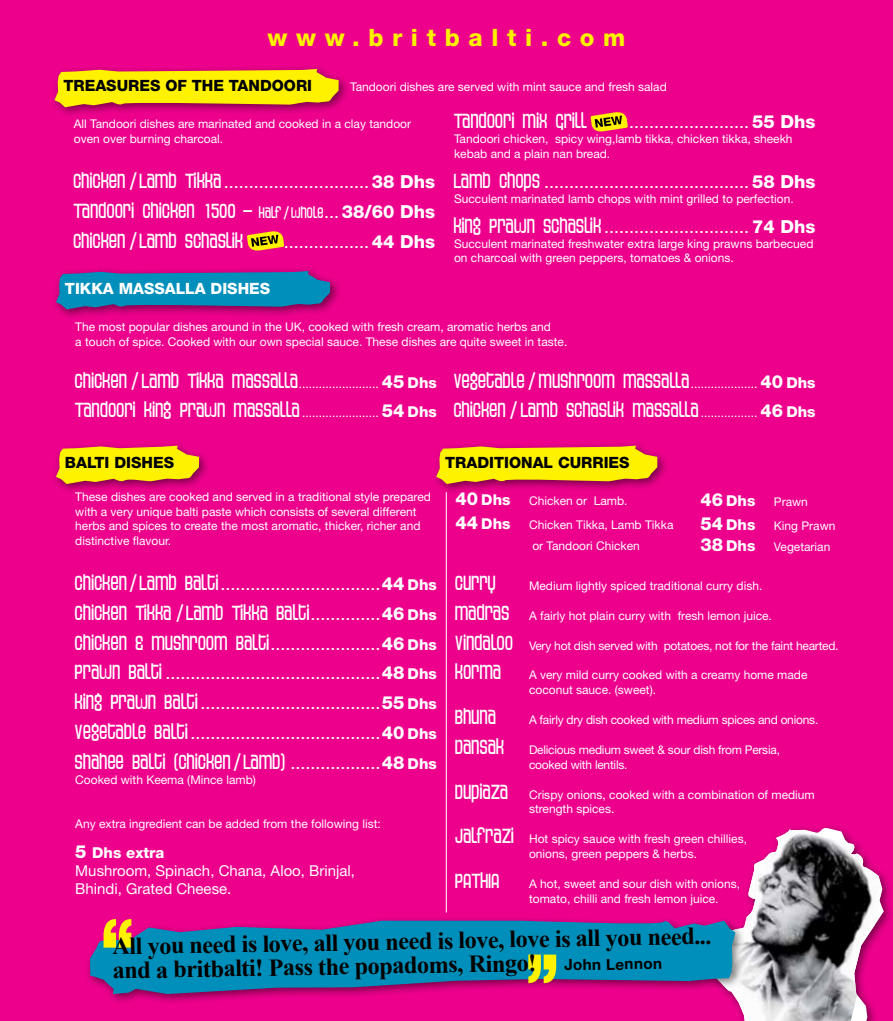
<style>
.page{position:relative;width:893px;height:1021px;background:#fff}
.page>*{position:absolute;margin:0;border:0;box-sizing:border-box;transform-origin:0 0}
.t1{font:700 24.3px/23.9px "Times New Roman";color:#000}
.t2{font:24px/29.7px "Thin";color:#fff}
.t3{font:800 24px "Helvetica Neue";letter-spacing:.36em;color:#fff200}
.t4{font:18px/29.7px "Helvetica Neue";color:#fff;text-align:justify}
.t5{font:800 15.6px "Helvetica Neue";color:#000}
.t6{font:800 15.6px "Helvetica Neue";color:#fff}
.t7{font:15px/17.9px "Helvetica Neue";color:#fff}
.t8{font:12px/14.9px "Helvetica Neue";color:#fff}
.t9{font:12px/14.9px "Helvetica Neue";letter-spacing:-.02em;color:#fff}
.s1{font-family:"Thin";font-size:24px}
.s2{font-weight:800}
.s3{font-size:18px}
.s4{font-family:"Helvetica Neue";font-size:18px}
.s5{font-family:"Helvetica Neue";font-weight:800;font-size:18px}
.s6{font-family:"Helvetica Neue";font-size:12px}
.s7{font-family:"Helvetica Neue";font-weight:800;font-size:15px}
.s8{font-weight:800;font-size:15px}
.s9{font-weight:800;font-size:18px}
.s10{font-family:"Helvetica Neue";font-size:15.3px}
</style>
<div class="page">
<div style="left:0;top:0;width:893px;height:1020px;background:#ec008c"></div>
<svg style="left:247px;top:231px;width:37px;height:20px"></svg>
<svg style="left:590px;top:112px;width:38px;height:20px"></svg>
<div style="left:50px;top:64px;width:300px;height:54px;background:#000;opacity:.5"></div>
<svg style="left:54px;top:69px;width:285px;height:38px;background:#f3c912"></svg>
<div style="left:52px;top:441px;width:158px;height:53px;background:#000;opacity:.5"></div>
<svg style="left:56px;top:445px;width:143px;height:39px;background:#f2bf18"></svg>
<div style="left:432px;top:441px;width:237px;height:53px;background:#000;opacity:.5"></div>
<svg style="left:436px;top:445px;width:221px;height:39px;background:#f2c315"></svg>
<hr style="left:446px;top:492px;width:1px;height:420px;background:#fff">
<div style="left:52px;top:266px;width:289px;height:54px;background:#000;opacity:.5"></div>
<svg style="left:56px;top:271px;width:274px;height:38px;background:#1e77ad"></svg>
<div style="left:705px;top:823px;width:188px;height:197px;background:#000;opacity:.5"></div>
<svg style="left:709px;top:826px;width:175px;height:194px"></svg>
<img style="left:709px;top:828px;width:173px;height:192px">
<div style="left:85px;top:915px;width:661px;height:89px;background:#000;opacity:.5"></div>
<svg style="left:90px;top:918px;width:645px;height:76px;background:#306fac"></svg>
<svg style="left:528px;top:954px;width:28px;height:29px"></svg>
<svg style="left:104px;top:919px;width:27px;height:28px"></svg>
<h2 class="t3" style="left:268px;top:23px;width:359px">www.britbalti.com</h2>
<h3 class="t5" style="left:63px;top:77px;width:210px">Treasures of th e Tandoo</h3>
<h3 class="t5" style="left:296px;top:77px;width:18px">ri</h3>
<p class="t8" style="left:350px;top:79px;width:318px">Tandoori dishes are served with mint sauce and fresh salad</p>
<p class="t8" style="left:74px;top:117px;width:339px">All Tandoori dishes are marinated and cooked in a clay tandoor oven over burning charcoal.</p>
<h3 class="t4" style="left:74px;top:166px;width:363px"><span class="s1">CHICKEN / LAMB TIKKA</span>............................. <span class="s2">38 Dhs</span></h3>
<h2 class="t2" style="left:74px;top:195px;width:363px">TANDOORI CHICKEN 1500 - <span class="s3">HALF / WHOLE</span><span class="s4">...</span> <span class="s5">38/60 Dhs<br></span>CHICKEN / LAMB SCHASLIK</h2>
<h3 class="t4" style="left:284px;top:226px;width:153px">................. <span class="s2">44 Dhs</span></h3>
<h2 class="t2" style="left:454px;top:106px;width:135px">TANDOORI MIX GRILL</h2>
<h3 class="t4" style="left:629px;top:107px;width:188px">........................ <span class="s2">55 Dhs</span></h3>
<p class="t8" style="left:454px;top:131px;width:340px">Tandoori chicken, spicy wing,lamb tikka, chicken tikka, sheekh kebab and a plain nan bread.</p>
<h3 class="t4" style="left:454px;top:166px;width:363px"><span class="s1">LAMB CHOPS</span> ......................................... <span class="s2">58 Dhs</span></h3>
<p class="t8" style="left:454px;top:191px;width:341px">Succulent marinated lamb chops with mint grilled to perfection.</p>
<h3 class="t4" style="left:454px;top:211px;width:363px"><span class="s1">KING PRAWN SCHASLIK</span>............................. <span class="s2">74 Dhs</span></h3>
<p class="t8" style="left:454px;top:236px;width:361px">Succulent marinated freshwater extra large king prawns barbecued on charcoal with green peppers, tomatoes &amp; onions.</p>
<h3 class="t6" style="left:65px;top:279px;width:196px">Tikka MASSALLA DISHES</h3>
<p class="t8" style="left:75px;top:319px;width:494px">The most popular dishes around in the UK, cooked with fresh cream, aromatic herbs and<br>a touch of spice. Cooked with our own special sauce. These dishes are quite sweet in taste.</p>
<h2 class="t2" style="left:75px;top:365px;width:363px">CHICKEN / LAMB TIKKA MASSALLA<span class="s6">........................</span> <span class="s5">45</span> <span class="s7">Dhs<br></span>TANDOORI KING PRAWN MASSALLA<span class="s6">.......................</span> <span class="s5">54</span> <span class="s7">Dhs</span></h2>
<h2 class="t2" style="left:454px;top:365px;width:363px">VEGETABLE / MUSHROOM MASSALLA<span class="s6">....................</span> <span class="s5">40</span> <span class="s7">Dhs<br></span>CHICKEN / LAMB SCHASLIK MASSALLA<span class="s6">.................</span> <span class="s5">46</span> <span class="s7">Dhs</span></h2>
<h3 class="t5" style="left:65px;top:453px;width:99px">Balti DISHES</h3>
<h3 class="t5" style="left:445px;top:453px;width:136px">TRADITIONAL CURRIES</h3>
<p class="t8" style="left:75px;top:489px;width:357px">These dishes are cooked and served in a traditional style prepared with a very unique balti paste which consists of several different herbs and spices to create the most aromatic, thicker, richer and distinctive flavour.</p>
<h3 class="t4" style="left:75px;top:568px;width:363px"><span class="s1">CHICKEN / LAMB BALTI</span>................................<span class="s2">44</span> <span class="s8">Dhs</span></h3>
<h2 class="t2" style="left:75px;top:597px;width:363px">CHICKEN TIKKA / LAMB TIKKA BALTI<span class="s4">..............</span><span class="s5">46</span> <span class="s7">Dhs</span></h2>
<p class="t4" style="left:75px;top:628px;width:363px"><span class="s1">CHICKEN &amp; MUSHROOM BALTI</span>......................<span class="s2">46</span> <span class="s8">Dhs </span><span class="s1">PRAWN BALTI</span> ...........................................<span class="s2">48</span> <span class="s8">Dhs </span><span class="s1">KING PRAWN BALTI</span>....................................<span class="s2">55</span> <span class="s8">Dhs </span><span class="s1">VEGETABLE BALTI</span>......................................<span class="s2">40</span> <span class="s8">Dhs</span></p>
<h2 class="t2" style="left:75px;top:746px;width:363px">SHAHEE BALTI (CHICKEN / LAMB) <span class="s4">..................</span><span class="s5">48</span> <span class="s7">Dhs</span></h2>
<p class="t8" style="left:75px;top:771px;width:182px">Cooked with Keema (Mince lamb)</p>
<p class="t8" style="left:75px;top:816px;width:307px">Any extra ingredient can be added from the following list:</p>
<p class="t7" style="left:75px;top:843px;width:281px"><span class="s9">5</span> <span class="s2">Dhs extra<br></span>Mushroom, Spinach, Chana, Aloo, Brinjal,<br>Bhindi, Grated Cheese.</p>
<p class="t8" style="left:455px;top:489px;width:220px;line-height:24px"><span class="s9">40</span> <span class="s8">Dhs</span> Chicken or Lamb.<br><span class="s9">44</span> <span class="s8">Dhs</span> Chicken Tikka, Lamb Tikka</p>
<p class="t8" style="left:532px;top:538px;width:109px">or Tandoori Chicken</p>
<h2 class="t2" style="left:455px;top:567px;width:43px">CURRY</h2>
<p class="t8" style="left:529px;top:578px;width:235px">Medium lightly spiced traditional curry dish.</p>
<p class="t8" style="left:455px;top:608px;width:318px"><span class="s1">MADRAS</span> A fairly hot plain curry with fresh lemon juice.</p>
<p class="t9" style="left:455px;top:637px;width:385px"><span class="s1">VINDALOO</span> Very hot dish served with potatoes, not for the faint hearted.</p>
<p class="t8" style="left:529px;top:667px;width:280px;text-indent:-74px"><span class="s1">KORMA</span> A very mild curry cooked with a creamy home made coconut sauce. (sweet).</p>
<h2 class="t2" style="left:455px;top:701px;width:43px">BHUNA</h2>
<p class="t9" style="left:529px;top:712px;width:291px">A fairly dry dish cooked with medium spices and onions.</p>
<p class="t9" style="left:529px;top:742px;width:253px;text-indent:-74px"><span class="s1">DANSAK</span> Delicious medium sweet &amp; sour dish from Persia, cooked with lentils.</p>
<p class="t8" style="left:529px;top:786px;width:287px;text-indent:-74px"><span class="s1">DUPIAZA</span> Crispy onions, cooked with a combination of medium strength spices.</p>
<p class="t8" style="left:529px;top:831px;width:220px;text-indent:-74px"><span class="s1">JALFRAZI</span> Hot spicy sauce with fresh green chillies, onions, green peppers &amp; herbs.</p>
<p class="t8" style="left:529px;top:876px;width:213px;text-indent:-74px"><span class="s1">PATHIA</span> A hot, sweet and sour dish with onions, tomato, chilli and fresh lemon juice.</p>
<p class="t8" style="left:700px;top:489px;width:137px;line-height:24px"><span class="s9">46</span> <span class="s8">Dhs</span> Prawn<br><span class="s9">54</span> <span class="s8">Dhs</span> King Prawn</p>
<p class="t8" style="left:700px;top:539px;width:131px"><span class="s9">38</span> <span class="s8">Dhs</span> Vegetarian</p>
<h1 class="t1" style="left:112px;top:933px;width:601px;rotate:-1deg">All you need is love, all you need is love, love is all you need... and a britbalti! Pass the popadoms, Ringo! <span class="s10">John Lennon</span></h1>
</div>
